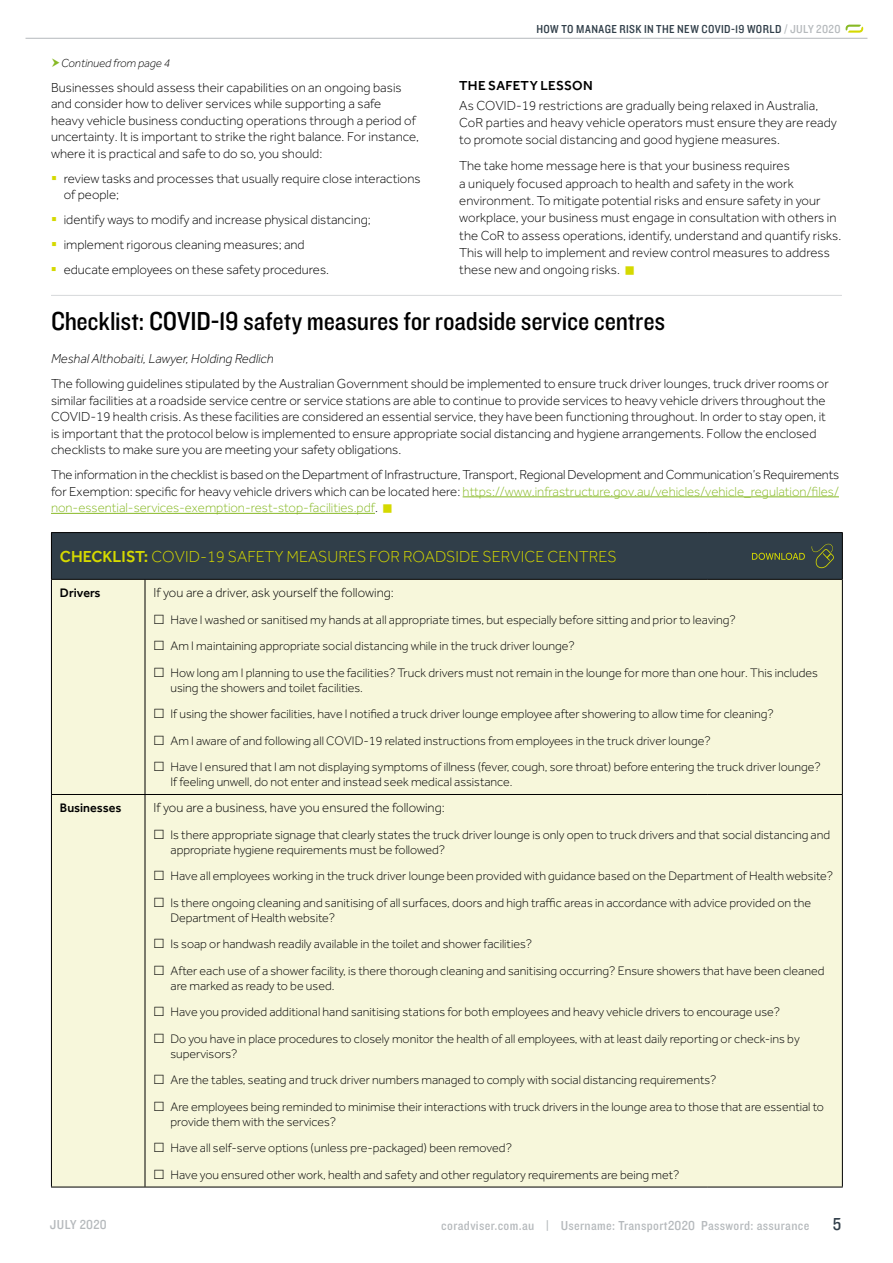
<style>
.page{position:relative;width:893px;height:1263px;background:#fff}
.page>*{position:absolute;margin:0;border:0;box-sizing:border-box;transform-origin:0 0}
.t1{font:27px "Knockout 30 Junior Welterwt";letter-spacing:-.01em;color:#000}
.t2{font:18px "Knockout 30 Junior Welterwt";color:#303e49}
.t3{font:300 16.5px "Effra";letter-spacing:.005em;color:#d5d900}
.t4{font:300 13.5px/16.5px "Effra";color:#000}
.t5{font:13.5px "Knockout 30 Junior Welterwt";letter-spacing:.025em;color:#b5b9bc}
.t6{font:italic 300 13.5px "Effra";letter-spacing:.005em;color:#000}
.t7{font:500 13.5px "Effra";letter-spacing:.015em;color:#000}
.t8{font:300 12.75px/26.5px "Effra";color:#000}
.t9{font:500 12.75px "Effra";color:#000}
.t10{font:12px "Knockout 30 Junior Welterwt";letter-spacing:.03em;color:#303e49}
.t11{font:italic 300 12px "Effra";color:#000}
.s1{color:#d5d900}
.s2{color:#b5b9bc}
.s3{color:#87b925}
.s4{font-weight:500}
</style>
<div class="page">
<hr style="left:26px;top:38px;width:841px;height:1px;background:#b5b9bc">
<svg style="left:846px;top:25px;width:17px;height:8px"></svg>
<hr style="left:51px;top:295px;width:791px;height:1px;background:#d6d8da">
<hr style="left:463px;top:496px;width:376px;height:1px;background:#87b925">
<hr style="left:51px;top:513px;width:324px;height:1px;background:#87b925">
<div style="left:52px;top:580px;width:790px;height:607px;background:#f7f7db"></div>
<hr style="left:842px;top:533px;width:1px;height:46px;background:#000">
<hr style="left:51px;top:532px;width:94px;height:1px;background:#000">
<hr style="left:145px;top:532px;width:562px;height:1px;background:#000">
<hr style="left:707px;top:532px;width:136px;height:1px;background:#000">
<hr style="left:51px;top:579px;width:94px;height:1px;background:#000">
<hr style="left:51px;top:580px;width:1px;height:214px;background:#000">
<hr style="left:145px;top:579px;width:562px;height:1px;background:#000">
<hr style="left:145px;top:580px;width:1px;height:214px;background:#000">
<hr style="left:707px;top:579px;width:136px;height:1px;background:#000">
<hr style="left:842px;top:580px;width:1px;height:214px;background:#000">
<hr style="left:51px;top:794px;width:94px;height:1px;background:#000">
<hr style="left:51px;top:795px;width:1px;height:392px;background:#000">
<hr style="left:145px;top:794px;width:562px;height:1px;background:#000">
<hr style="left:145px;top:795px;width:1px;height:392px;background:#000">
<hr style="left:707px;top:794px;width:136px;height:1px;background:#000">
<hr style="left:842px;top:795px;width:1px;height:392px;background:#000">
<hr style="left:51px;top:1187px;width:94px;height:1px;background:#000">
<hr style="left:145px;top:1187px;width:562px;height:1px;background:#000">
<hr style="left:707px;top:1187px;width:136px;height:1px;background:#000">
<div style="left:51px;top:533px;width:791px;height:46px;background:#303e49"></div>
<svg style="left:155px;top:614px;width:9px;height:9px"></svg>
<svg style="left:155px;top:641px;width:9px;height:9px"></svg>
<svg style="left:155px;top:667px;width:9px;height:9px"></svg>
<svg style="left:155px;top:709px;width:9px;height:9px"></svg>
<svg style="left:155px;top:735px;width:9px;height:9px"></svg>
<svg style="left:155px;top:762px;width:9px;height:9px"></svg>
<svg style="left:155px;top:829px;width:9px;height:10px"></svg>
<svg style="left:155px;top:871px;width:9px;height:9px"></svg>
<svg style="left:155px;top:897px;width:9px;height:10px"></svg>
<svg style="left:155px;top:939px;width:9px;height:9px"></svg>
<svg style="left:155px;top:965px;width:9px;height:10px"></svg>
<svg style="left:155px;top:1007px;width:9px;height:9px"></svg>
<svg style="left:155px;top:1033px;width:9px;height:9px"></svg>
<svg style="left:155px;top:1075px;width:9px;height:9px"></svg>
<svg style="left:155px;top:1101px;width:9px;height:9px"></svg>
<svg style="left:155px;top:1143px;width:9px;height:9px"></svg>
<svg style="left:155px;top:1169px;width:9px;height:9px"></svg>
<p class="t11" style="left:61px;top:56px;width:111px">Continued from page 4</p>
<p class="t4" style="left:51px;top:79px;width:370px">Businesses should assess their capabilities on an ongoing basis and consider how to deliver services while supporting a safe<br>heavy vehicle business conducting operations through a period of uncertainty. It is important to strike the right balance. For instance, where it is practical and safe to do so, you should:</p>
<p class="t4" style="left:64px;top:170px;width:358px;text-indent:-13px"><span class="s1">▪</span> review tasks and processes that usually require close interactions of people;</p>
<p class="t4" style="left:51px;top:211px;width:321px"><span class="s1">▪</span> identify ways to modify and increase physical distancing;</p>
<p class="t4" style="left:51px;top:236px;width:255px"><span class="s1">▪</span> implement rigorous cleaning measures; and</p>
<p class="t4" style="left:51px;top:261px;width:280px"><span class="s1">▪</span> educate employees on these safety procedures.</p>
<p class="t10" style="left:536px;top:21px;width:306px">HOW TO MANAGE RISK IN THE NEW COVID-19 WORLD <span class="s2">/ JULY 2020</span></p>
<p class="t7" style="left:459px;top:78px;width:135px">THE SAFETY LESSON</p>
<p class="t4" style="left:459px;top:96px;width:379px;line-height:17.4px">As COVID-19 restrictions are gradually being relaxed in Australia,<br>CoR parties and heavy vehicle operators must ensure they are ready to promote social distancing and good hygiene measures.</p>
<p class="t4" style="left:459px;top:157px;width:384px;line-height:17.4px">The take home message here is that your business requires<br>a uniquely focused approach to health and safety in the work environment. To mitigate potential risks and ensure safety in your workplace, your business must engage in consultation with others in the CoR to assess operations, identify, understand and quantify risks.<br>This will help to implement and review control measures to address these new and ongoing risks.</p>
<h1 class="t1" style="left:51px;top:303px;width:616px">Checklist: COVID-19 safety measures for roadside service centres</h1>
<p class="t6" style="left:51px;top:351px;width:224px">Meshal Althobaiti, Lawyer, Holding Redlich</p>
<p class="t4" style="left:51px;top:375px;width:779px">The following guidelines stipulated by the Australian Government should be implemented to ensure truck driver lounges, truck driver rooms or similar facilities at a roadside service centre or service stations are able to continue to provide services to heavy vehicle drivers throughout the COVID-19 health crisis. As these facilities are considered an essential service, they have been functioning throughout. In order to stay open, it is important that the protocol below is implemented to ensure appropriate social distancing and hygiene arrangements. Follow the enclosed checklists to make sure you are meeting your safety obligations.</p>
<p class="t4" style="left:51px;top:466px;width:790px;text-align:justify">The information in the checklist is based on the Department of Infrastructure, Transport, Regional Development and Communication’s Requirements for Exemption: specific for heavy vehicle drivers which can be located here: <span class="s3">https://www.infrastructure.gov.au/vehicles/vehicle_regulation/files/ non-essential-services-exemption-rest-stop-facilities.pdf</span>.</p>
<p class="t3" style="left:60px;top:547px;width:558px"><span class="s4">CHECKLIST:</span> COVID-19 SAFETY MEASURES FOR ROADSIDE SERVICE CENTRES</p>
<p class="t9" style="left:60px;top:585px;width:42px">Drivers</p>
<p class="t4" style="left:153px;top:584px;width:242px">If you are a driver, ask yourself the following:</p>
<p class="t8" style="left:171px;top:606px;width:649px">Have I washed or sanitised my hands at all appropriate times, but especially before sitting and prior to leaving?<br>Am I maintaining appropriate social distancing while in the truck driver lounge?<br>How long am I planning to use the facilities? Truck drivers must not remain in the lounge for more than one hour. This includes</p>
<p class="t8" style="left:171px;top:674px;width:652px">using the showers and toilet facilities.<br>If using the shower facilities, have I notified a truck driver lounge employee after showering to allow time for cleaning?<br>Am I aware of and following all COVID-19 related instructions from employees in the truck driver lounge?<br>Have I ensured that I am not displaying symptoms of illness (fever, cough, sore throat) before entering the truck driver lounge?</p>
<p class="t8" style="left:171px;top:768px;width:344px">If feeling unwell, do not enter and instead seek medical assistance.</p>
<p class="t9" style="left:60px;top:800px;width:63px">Businesses</p>
<p class="t4" style="left:153px;top:799px;width:293px">If you are a business, have you ensured the following:</p>
<p class="t8" style="left:171px;top:827px;width:661px;line-height:15px">Is there appropriate signage that clearly states the truck driver lounge is only open to truck drivers and that social distancing and appropriate hygiene requirements must be followed?</p>
<p class="t8" style="left:171px;top:863px;width:664px">Have all employees working in the truck driver lounge been provided with guidance based on the Department of Health website?<br>Is there ongoing cleaning and sanitising of all surfaces, doors and high traffic areas in accordance with advice provided on the</p>
<p class="t8" style="left:171px;top:904px;width:655px">Department of Health website?<br>Is soap or handwash readily available in the toilet and shower facilities?<br>After each use of a shower facility, is there thorough cleaning and sanitising occurring? Ensure showers that have been cleaned</p>
<p class="t8" style="left:171px;top:972px;width:631px">are marked as ready to be used.<br>Have you provided additional hand sanitising stations for both employees and heavy vehicle drivers to encourage use?<br>Do you have in place procedures to closely monitor the health of all employees, with at least daily reporting or check-ins by</p>
<p class="t8" style="left:171px;top:1040px;width:655px">supervisors?<br>Are the tables, seating and truck driver numbers managed to comply with social distancing requirements?<br>Are employees being reminded to minimise their interactions with truck drivers in the lounge area to those that are essential to</p>
<p class="t8" style="left:171px;top:1108px;width:510px">provide them with the services?<br>Have all self-serve options (unless pre-packaged) been removed?<br>Have you ensured other work, health and safety and other regulatory requirements are being met?</p>
<p class="t5" style="left:50px;top:1215px;width:58px">JULY 2020</p>
<p class="t5" style="left:441px;top:1216px;width:370px">coradviser.com.au | Username: Transport2020 Password: assurance</p>
<h2 class="t2" style="left:833px;top:1212px;width:10px">5</h2>
</div>
